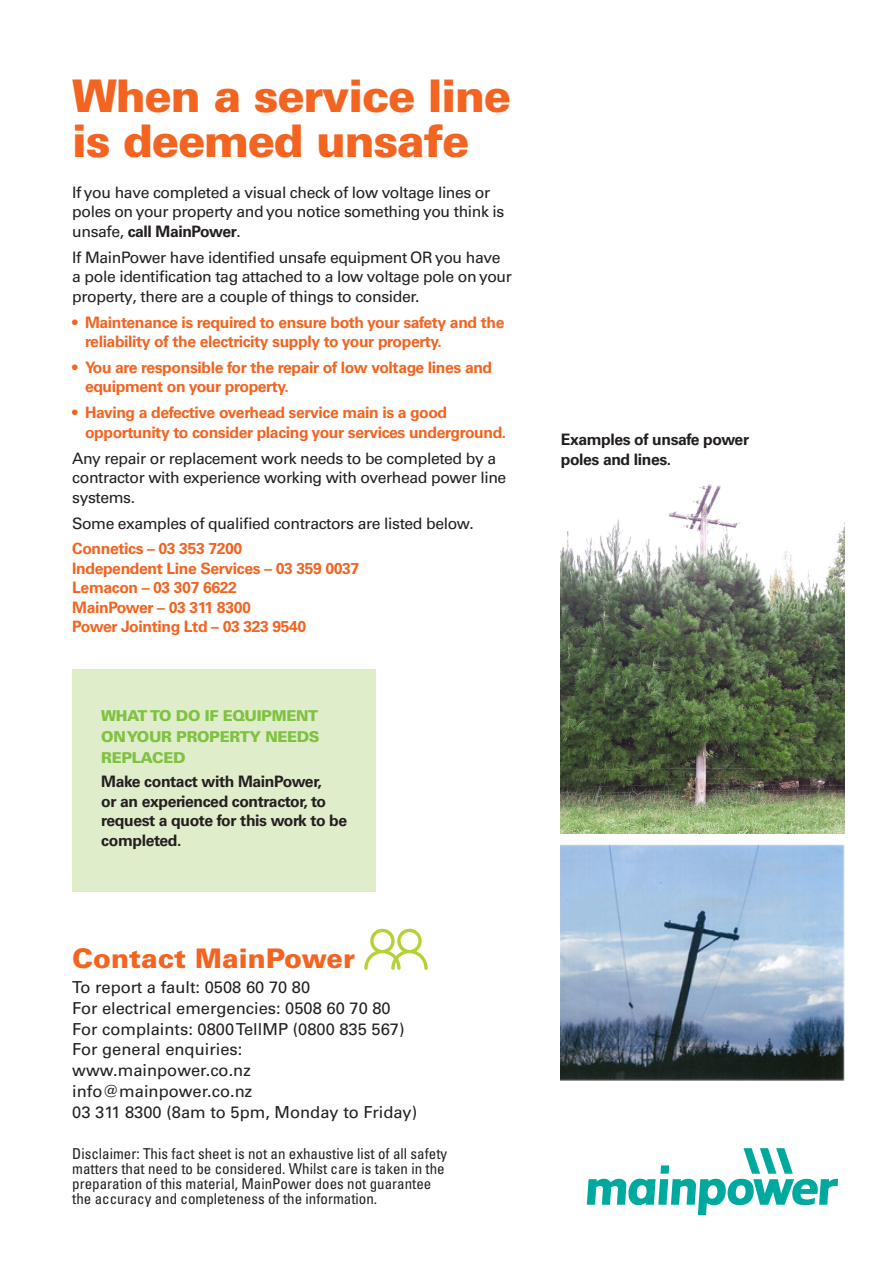
<style>
.page{position:relative;width:893px;height:1263px;background:#fff}
.page>*{position:absolute;margin:0;border:0;box-sizing:border-box;transform-origin:0 0}
.t1{font:900 45px/45px "Univers LT Pro 75";letter-spacing:-.03em;color:#f36421}
.t2{font:900 27px "Univers LT Pro 75";color:#f36421}
.t3{font:16.5px "Univers LT Pro 55 Roman";color:#231f20}
.t4{font:15.75px/19.5px "Univers LT Pro 55 Roman";letter-spacing:-.025em;color:#231f20}
.t5{font:700 15.75px/19.5px "Univers LT Pro 65";letter-spacing:-.025em;color:#f36421}
.t6{font:700 15.75px/19.5px "Univers LT Pro 65";letter-spacing:-.025em;color:#231f20}
.t7{font:condensed 15px/15px "Univers LT Pro";color:#231f20}
.t8{font:900 15px/21px "Univers LT Pro 75";letter-spacing:-.025em;color:#7fc241;text-align:justify}
.s1{font-family:"Univers LT Pro 65";font-weight:700}
</style>
<div class="page">
<div style="left:72px;top:669px;width:304px;height:222px;background:#e0edcb"></div>
<svg style="left:587px;top:1148px;width:251px;height:67px"></svg>
<svg style="left:364px;top:929px;width:64px;height:41px"></svg>
<img style="left:561px;top:845px;width:283px;height:235px">
<img style="left:561px;top:484px;width:283px;height:349px">
<p class="t1" style="left:72px;top:73px;width:441px">When a service line is deemed unsafe</p>
<p class="t4" style="left:72px;top:182px;width:434px">If you have completed a visual check of low voltage lines or poles on your property and you notice something you think is unsafe, <span class="s1">call MainPower</span>.</p>
<p class="t4" style="left:72px;top:247px;width:441px">If MainPower have identified unsafe equipment OR you have a pole identification tag attached to a low voltage pole on your property, there are a couple of things to consider.</p>
<p class="t5" style="left:85px;top:312px;width:421px;text-indent:-13px">• Maintenance is required to ensure both your safety and the reliability of the electricity supply to your property.</p>
<p class="t5" style="left:85px;top:358px;width:409px;text-indent:-13px">• You are responsible for the repair of low voltage lines and equipment on your property.</p>
<p class="t5" style="left:85px;top:403px;width:423px;text-indent:-13px">• Having a defective overhead service main is a good opportunity to consider placing your services underground.</p>
<p class="t4" style="left:72px;top:448px;width:436px">Any repair or replacement work needs to be completed by a contractor with experience working with overhead power line systems.</p>
<p class="t4" style="left:72px;top:513px;width:403px">Some examples of qualified contractors are listed below.</p>
<p class="t5" style="left:72px;top:539px;width:171px">Connetics – 03 353 7200</p>
<p class="t5" style="left:72px;top:559px;width:289px">Independent Line Services – 03 359 0037</p>
<p class="t5" style="left:72px;top:578px;width:166px">Lemacon – 03 307 6622</p>
<p class="t5" style="left:72px;top:598px;width:180px">MainPower – 03 311 8300</p>
<p class="t5" style="left:72px;top:617px;width:236px">Power Jointing Ltd – 03 323 9540</p>
<p class="t8" style="left:101px;top:705px;width:220px">WHAT TO DO IF EQUIPMENT ON YOUR PROPERTY NEEDS REPLACED</p>
<p class="t6" style="left:101px;top:772px;width:247px">Make contact with MainPower,<br>or an experienced contractor, to request a quote for this work to be completed.</p>
<p class="t2" style="left:72px;top:941px;width:284px">Contact MainPower</p>
<p class="t3" style="left:72px;top:977px;width:239px">To report a fault: 0508 60 70 80</p>
<p class="t3" style="left:72px;top:998px;width:320px">For electrical emergencies: 0508 60 70 80</p>
<p class="t3" style="left:72px;top:1019px;width:334px">For complaints: 0800 TellMP (0800 835 567)</p>
<p class="t3" style="left:72px;top:1040px;width:172px">For general enquiries:</p>
<p class="t3" style="left:72px;top:1060px;width:180px">www.mainpower.co.nz</p>
<p class="t3" style="left:72px;top:1081px;width:181px">info@mainpower.co.nz</p>
<p class="t3" style="left:72px;top:1102px;width:346px">03 311 8300 (8am to 5pm, Monday to Friday)</p>
<p class="t7" style="left:72px;top:1146px;width:376px">Disclaimer: This fact sheet is not an exhaustive list of all safety matters that need to be considered. Whilst care is taken in the preparation of this material, MainPower does not guarantee</p>
<p class="t7" style="left:72px;top:1191px;width:306px">the accuracy and completeness of the information.</p>
<p class="t6" style="left:561px;top:430px;width:190px">Examples of unsafe power poles and lines.</p>
</div>
